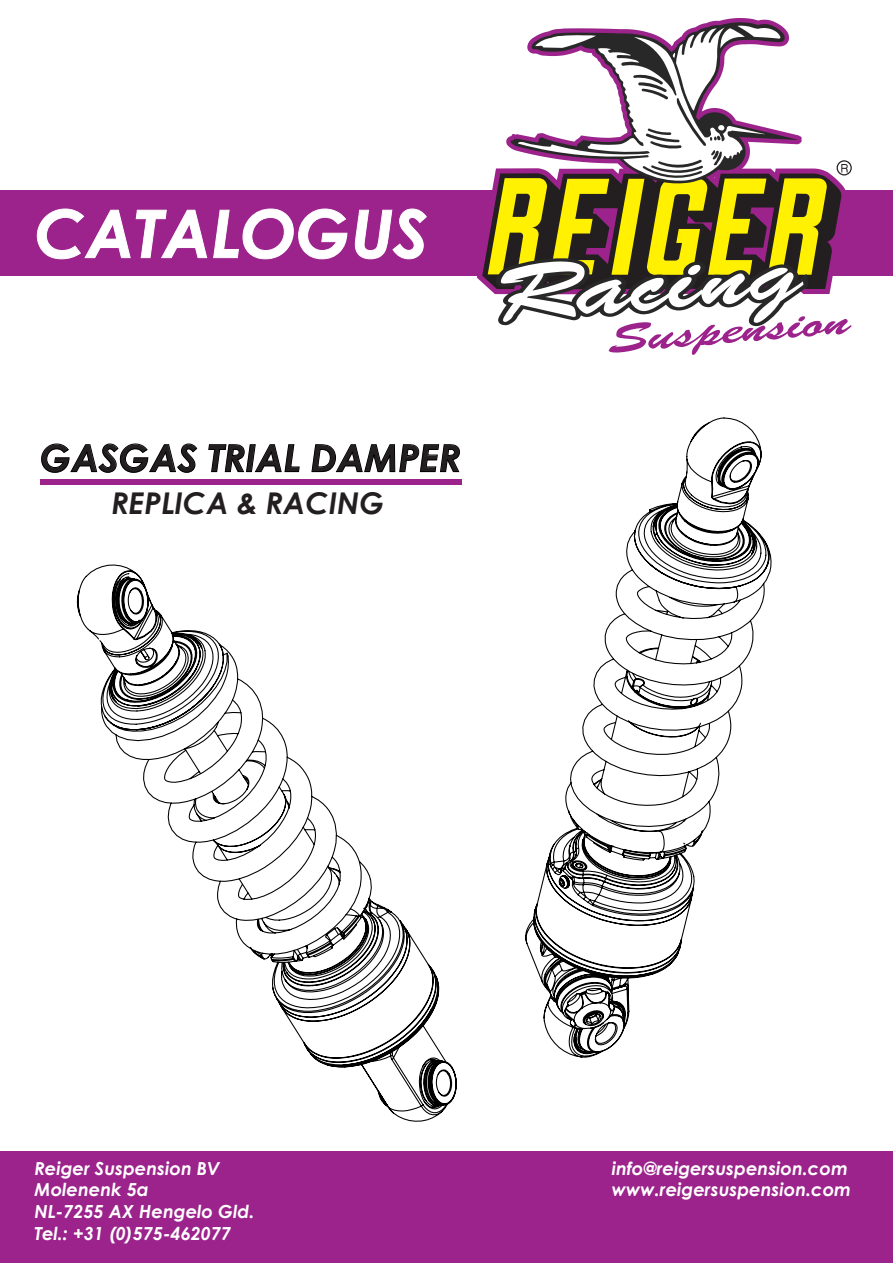
<style>
.page{position:relative;width:893px;height:1263px;background:#fff}
.page>*{position:absolute;margin:0;border:0;box-sizing:border-box;transform-origin:0 0}
.t1{font:italic 700 66px "Century Gothic";color:#fff}
.t2{font:italic 700 37.5px "Century Gothic";color:#231f20}
.t3{font:italic 700 30px "Century Gothic";color:#231f20}
.t4{font:italic 700 18px/21.6px "Century Gothic";color:#fff}
</style>
<div class="page">
<div style="left:0;top:191px;width:893px;height:85px;background:#9b238b"></div>
<svg style="left:697px;top:22px;width:85px;height:4px"></svg>
<svg style="left:482px;top:26px;width:370px;height:329px"></svg>
<div style="left:0;top:1151px;width:893px;height:112px;background:#9b238b"></div>
<svg style="left:41px;top:443px;width:157px;height:30px"></svg>
<svg style="left:208px;top:444px;width:92px;height:29px"></svg>
<svg style="left:311px;top:444px;width:149px;height:29px"></svg>
<div style="left:40px;top:479px;width:421px;height:6px;background:#9b238b"></div>
<svg style="left:37px;top:208px;width:311px;height:52px"></svg>
<svg style="left:355px;top:208px;width:72px;height:52px"></svg>
<svg style="left:525px;top:417px;width:247px;height:641px"></svg>
<svg style="left:76px;top:564px;width:381px;height:558px"></svg>
<h1 class="t1" style="left:34px;top:184px;width:395px">CATALOGUS</h1>
<h2 class="t2" style="left:40px;top:429px;width:422px">GASGAS TRIAL DAMPER</h2>
<h3 class="t3" style="left:112px;top:480px;width:275px">REPLICA &amp; RACING</h3>
<p class="t4" style="left:34px;top:1157px;width:221px">Reiger Suspension BV<br>Molenenk 5a<br>NL-7255 AX Hengelo Gld.<br>Tel.: +31 (0)575-462077</p>
<p class="t4" style="left:612px;top:1157px;width:241px">info@reigersuspension.com www.reigersuspension.com</p>
</div>
